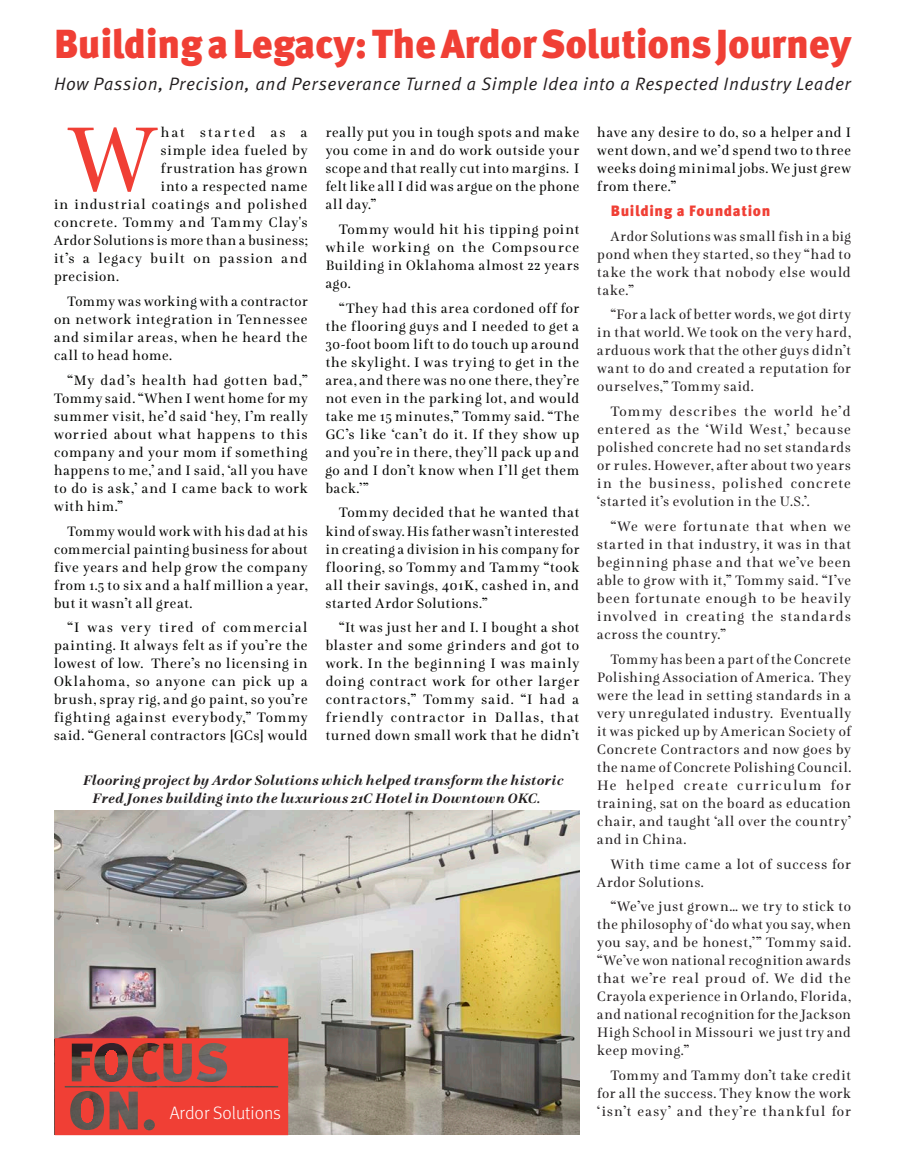
<style>
.page{position:relative;width:905px;height:1175px;background:#fff}
.page>*{position:absolute;margin:0;border:0;box-sizing:border-box;transform-origin:0 0}
.t1{font:101.1px "Lavigne Display";color:#f03f35}
.t2{font:900 40.5px "Meta Pro";letter-spacing:-.01em;color:#f03f35}
.Magazine_Copy{font:18px "Meta Pro Norm Ita";letter-spacing:.03em;color:#231f20}
.Magazine_Copy-2{font:300 18px "Meta Pro";color:#fff}
.t3{font:15px/18px "Lavigne Display";letter-spacing:.055em;color:#040503;text-align:justify}
.t4{font:15px/18px "Lavigne Display";letter-spacing:.05em;color:#231f20;text-align:justify}
.t5{font:italic 700 15px/18px "Lavigne Display";letter-spacing:.045em;color:#231f20}
.t6{font:15px "Lavigne Display";letter-spacing:.08em;color:#040503}
.t7{font:900 15px "Meta Pro";letter-spacing:.04em;color:#f03f35}
.t8{font:15px "Lavigne Display";letter-spacing:.145em;color:#040503}
</style>
<div class="page">
<img style="left:54px;top:810px;width:525px;height:324px">
<svg style="left:55px;top:1038px;width:233px;height:97px"></svg>
<p class="t2" style="left:54px;top:12px;width:799px">Building a Legacy: The Ardor Solutions Journey</p>
<p class="Magazine_Copy" style="left:54px;top:70px;width:798px">How Passion, Precision, and Perseverance Turned a Simple Idea into a Respected Industry Leader</p>
<p class="t1" style="left:69px;top:106px;width:90px">W</p>
<p class="t8" style="left:161px;top:124px;width:148px">hat started as a</p>
<p class="t3" style="left:161px;top:142px;width:148px">simple idea fueled by</p>
<p class="t3" style="left:161px;top:160px;width:148px">frustration has grown</p>
<p class="t3" style="left:161px;top:178px;width:148px">into a respected name</p>
<p class="t3" style="left:54px;top:196px;width:255px">in industrial coatings and polished</p>
<p class="t3" style="left:54px;top:214px;width:255px">concrete. Tommy and Tammy Clay's</p>
<p class="t3" style="left:54px;top:232px;width:255px">Ardor Solutions is more than a business;</p>
<p class="t6" style="left:54px;top:250px;width:255px">it’s a legacy built on passion and</p>
<p class="t3" style="left:54px;top:268px;width:66px">precision.</p>
<p class="t3" style="left:54px;top:292px;width:255px;text-indent:14px">Tommy was working with a contractor on network integration in Tennessee and similar areas, when he heard the call to head home.</p>
<p class="t3" style="left:54px;top:371px;width:255px;text-indent:14px">“My dad’s health had gotten bad,” Tommy said. “When I went home for my summer visit, he’d said ‘hey, I’m really worried about what happens to this company and your mom if something happens to me,’ and I said, ‘all you have to do is ask,’ and I came back to work with him.”</p>
<p class="t3" style="left:54px;top:522px;width:255px;text-indent:14px">Tommy would work with his dad at his commercial painting business for about five years and help grow the company from 1.5 to six and a half million a year, but it wasn’t all great.</p>
<p class="t3" style="left:54px;top:619px;width:255px;text-indent:14px">“I was very tired of commercial painting. It always felt as if you’re the lowest of low. There’s no licensing in Oklahoma, so anyone can pick up a brush, spray rig, and go paint, so you’re fighting against everybody,” Tommy said. “General contractors [GCs] would</p>
<p class="t3" style="left:326px;top:124px;width:255px">really put you in tough spots and make you come in and do work outside your scope and that really cut into margins. I felt like all I did was argue on the phone all day.”</p>
<p class="t3" style="left:326px;top:220px;width:255px;text-indent:14px">Tommy would hit his tipping point while working on the Compsource Building in Oklahoma almost 22 years ago.</p>
<p class="t3" style="left:326px;top:299px;width:255px;text-indent:14px">“They had this area cordoned off for the flooring guys and I needed to get a 30-foot boom lift to do touch up around the skylight. I was trying to get in the area, and there was no one there, they’re not even in the parking lot, and would take me 15 minutes,” Tommy said. “The GC’s like ‘can’t do it. If they show up and you’re in there, they’ll pack up and go and I don’t know when I’ll get them back.’”</p>
<p class="t3" style="left:326px;top:504px;width:255px;text-indent:14px">Tommy decided that he wanted that kind of sway. His father wasn’t interested in creating a division in his company for flooring, so Tommy and Tammy “took all their savings, 401K, cashed in, and started Ardor Solutions.”</p>
<p class="t3" style="left:326px;top:619px;width:255px;text-indent:14px">“It was just her and I. I bought a shot blaster and some grinders and got to work. In the beginning I was mainly doing contract work for other larger contractors,” Tommy said. “I had a friendly contractor in Dallas, that turned down small work that he didn’t</p>
<p class="t5" style="left:93px;top:771px;width:472px;text-indent:-10px">Flooring project by Ardor Solutions which helped transform the historic<br>Fred Jones building into the luxurious 21C Hotel in Downtown OKC.</p>
<p class="Magazine_Copy-2" style="left:170px;top:1100px;width:113px">Ardor Solutions</p>
<p class="t3" style="left:597px;top:124px;width:255px">have any desire to do, so a helper and I went down, and we’d spend two to three weeks doing minimal jobs. We just grew from there.”</p>
<p class="t7" style="left:610px;top:199px;width:161px">Building a Foundation</p>
<p class="t4" style="left:597px;top:227px;width:255px;text-indent:14px">Ardor Solutions was small fish in a big pond when they started, so they “had to take the work that nobody else would take.”</p>
<p class="t4" style="left:597px;top:306px;width:255px;text-indent:14px">“For a lack of better words, we got dirty in that world. We took on the very hard, arduous work that the other guys didn’t want to do and created a reputation for ourselves,” Tommy said.</p>
<p class="t4" style="left:597px;top:403px;width:255px;text-indent:14px">Tommy describes the world he’d entered as the ‘Wild West,’ because polished concrete had no set standards or rules. However, after about two years in the business, polished concrete ‘started it’s evolution in the U.S.’.</p>
<p class="t4" style="left:597px;top:517px;width:255px;text-indent:14px">“We were fortunate that when we started in that industry, it was in that beginning phase and that we’ve been able to grow with it,” Tommy said. “I’ve been fortunate enough to be heavily involved in creating the standards across the country.”</p>
<p class="t4" style="left:597px;top:650px;width:255px;text-indent:14px">Tommy has been a part of the Concrete Polishing Association of America. They were the lead in setting standards in a very unregulated industry. Eventually it was picked up by American Society of Concrete Contractors and now goes by the name of Concrete Polishing Council.<br>He helped create curriculum for training, sat on the board as education chair, and taught ‘all over the country’ and in China.</p>
<p class="t4" style="left:597px;top:855px;width:255px;text-indent:14px">With time came a lot of success for<br>Ardor Solutions.</p>
<p class="t4" style="left:597px;top:898px;width:255px;text-indent:14px">“We’ve just grown… we try to stick to the philosophy of ‘do what you say, when you say, and be honest,’” Tommy said. “We’ve won national recognition awards that we’re real proud of. We did the Crayola experience in Orlando, Florida, and national recognition for the Jackson High School in Missouri we just try and keep moving.”</p>
<p class="t4" style="left:597px;top:1066px;width:255px;text-indent:14px">Tommy and Tammy don’t take credit for all the success. They know the work ‘isn’t easy’ and they’re thankful for</p>
</div>
